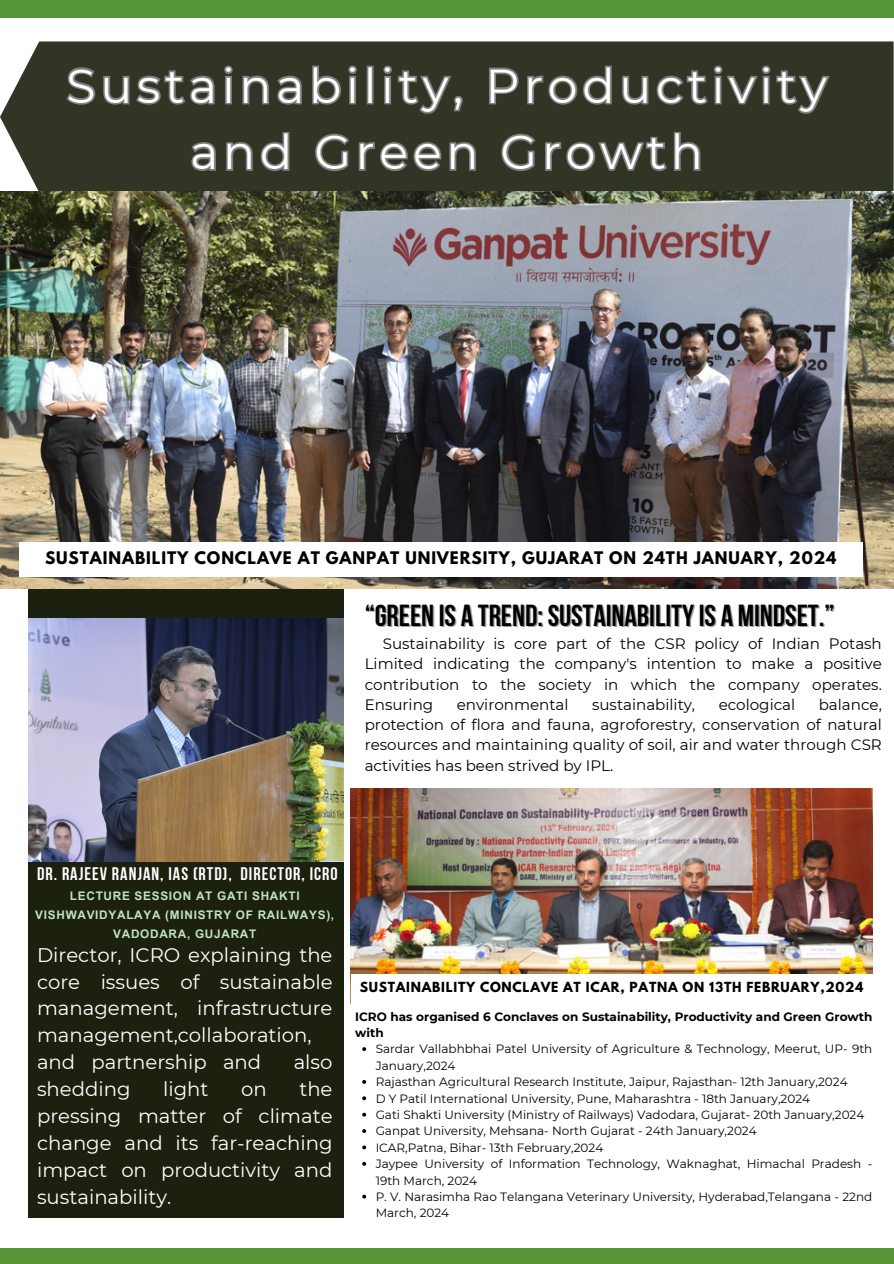
<style>
.page{position:relative;width:894px;height:1264px;background:#fff}
.page>*{position:absolute;margin:0;border:0;box-sizing:border-box;transform-origin:0 0}
.t1{font:47.4px/66.3px "Montserrat";letter-spacing:.1em;color:#fff;text-align:center}
.t2{font:30.3px "Bebas Neue Cyrillic";color:#000}
.t3{font:19.65px/26.8px "Montserrat";color:#fff}
.t4{font:18.15px "Bebas Neue Cyrillic";letter-spacing:.055em;color:#fff}
.t5{font:700 15.3px "League Spartan";letter-spacing:.06em;color:#000}
.t6{font:15.15px/20.2px "Montserrat";color:#000;text-align:justify}
.t7{font:700 12.3px "League Spartan";letter-spacing:.06em;color:#000}
.t8{font:12px/16.4px "Montserrat";color:#000}
.t9{font:700 12px/16.4px "Montserrat";color:#000}
.t10{font:700 11.85px/18.6px "Arial MT Pro";letter-spacing:.06em;color:#c2e1c5;text-align:center}
</style>
<div class="page">
<div style="left:0;top:42px;width:893px;height:150px;background:#313526"></div>
<div style="left:28px;top:487px;width:315px;height:730px;background:#1c210f"></div>
<img style="left:0;top:192px;width:893px;height:396px">
<img style="left:28px;top:618px;width:315px;height:243px">
<img style="left:351px;top:788px;width:520px;height:185px">
<div style="left:19px;top:542px;width:843px;height:35px;background:#fff"></div>
<svg style="left:64px;top:63px;width:767px;height:54px;background:#45483d"></svg>
<svg style="left:189px;top:130px;width:513px;height:45px;background:#484b40"></svg>
<svg style="left:362px;top:1047px;width:4px;height:4px"></svg>
<svg style="left:362px;top:1080px;width:4px;height:3px"></svg>
<svg style="left:362px;top:1096px;width:4px;height:4px"></svg>
<svg style="left:362px;top:1112px;width:4px;height:4px"></svg>
<svg style="left:362px;top:1129px;width:4px;height:3px"></svg>
<svg style="left:362px;top:1145px;width:4px;height:4px"></svg>
<svg style="left:362px;top:1161px;width:4px;height:4px"></svg>
<svg style="left:362px;top:1194px;width:4px;height:4px"></svg>
<div style="left:0;top:0;width:893px;height:18px;background:#569639"></div>
<div style="left:0;top:1248px;width:893px;height:15px;background:#569639"></div>
<h1 class="t1" style="left:67px;top:52px;width:761px">Sustainability, Productivity and Green Growth</h1>
<p class="t5" style="left:45px;top:550px;width:792px">SUSTAINABILITY CONCLAVE AT GANPAT UNIVERSITY, GUJARAT ON 24TH JANUARY, 2024</p>
<h2 class="t2" style="left:364px;top:603px;width:471px">“GREEN IS A TREND:SUSTAINABILITYIS A MINDSET.”</h2>
<p class="t6" style="left:364px;top:633px;width:518px;text-indent:18px">Sustainability is core part of the CSR policy of Indian Potash Limited indicating the company's intention to make a positive contribution to the society in which the company operates.<br>Ensuring</p>
<p class="t6" style="left:364px;top:694px;width:518px;text-indent:454px">balance, protection of flora and fauna, agroforestry, conservation of natural resources and maintaining quality of soil, air and water through CSR activities has been strived by IPL.</p>
<p class="t6" style="left:456px;top:694px;width:113px">environmental</p>
<p class="t6" style="left:592px;top:694px;width:104px">sustainability,</p>
<p class="t6" style="left:718px;top:694px;width:78px">ecological</p>
<h3 class="t4" style="left:37px;top:866px;width:302px">DR. RAJEEV RANJAN, IAS (RTD), DIRECTOR, ICRO</h3>
<p class="t10" style="left:35px;top:888px;width:300px">LECTURE SESSION AT GATI SHAKTI<br>VISHWAVIDYALAYA (MINISTRY OF RAILWAYS),<br>VADODARA, GUJARAT</p>
<h3 class="t3" style="left:37px;top:941px;width:297px">Director, ICRO explaining the core issues of sustainable management, infrastructure management,collaboration, and partnership and</h3>
<h3 class="t3" style="left:293px;top:1048px;width:40px">also</h3>
<h3 class="t3" style="left:37px;top:1075px;width:95px">shedding</h3>
<h3 class="t3" style="left:163px;top:1075px;width:47px">light</h3>
<h3 class="t3" style="left:241px;top:1075px;width:27px">on</h3>
<h3 class="t3" style="left:37px;top:1075px;width:297px;text-align:justify;text-indent:262px">the pressing matter of climate change and its far-reaching impact on productivity and sustainability.</h3>
<p class="t7" style="left:359px;top:980px;width:505px">SUSTAINABILITY CONCLAVE AT ICAR, PATNA ON 13TH FEBRUARY,2024</p>
<p class="t9" style="left:355px;top:1008px;width:518px">ICRO has organised 6 Conclaves on Sustainability, Productivity and Green Growth with</p>
<p class="t8" style="left:375px;top:1040px;width:498px">Sardar Vallabhbhai Patel University of Agriculture &amp; Technology, Meerut, UP- 9th January,2024<br>Rajasthan Agricultural Research Institute, Jaipur, Rajasthan- 12th January,2024<br>D Y Patil International University, Pune, Maharashtra - 18th January,2024<br>Gati Shakti University (Ministry of Railways) Vadodara, Gujarat- 20th January,2024<br>Ganpat University, Mehsana- North Gujarat - 24th January,2024<br>ICAR,Patna, Bihar- 13th February,2024<br>Jaypee University of Information Technology, Waknaghat, Himachal Pradesh - 19th March, 2024<br>P. V. Narasimha Rao Telangana Veterinary University, Hyderabad,Telangana - 22nd March, 2024</p>
</div>
